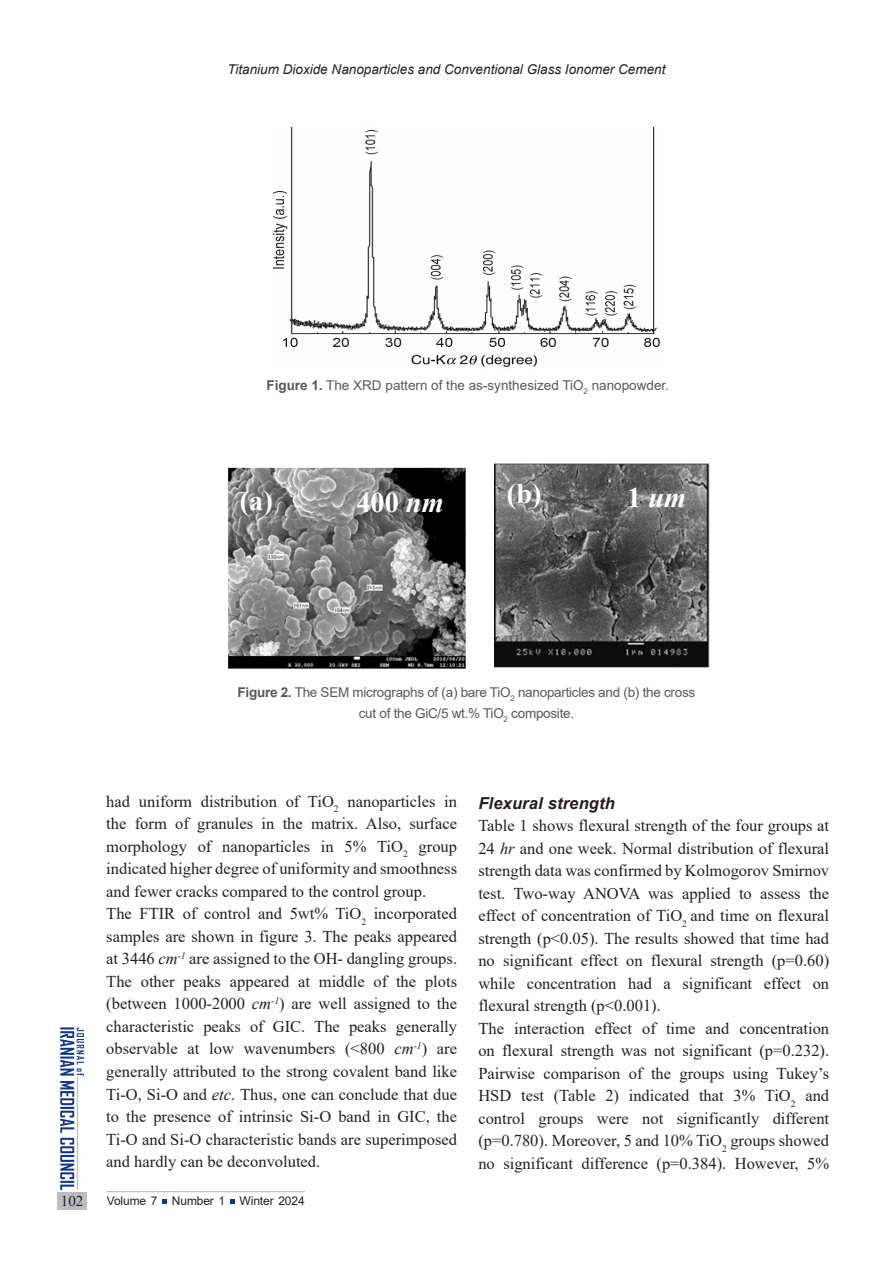
<style>
.page{position:relative;width:893px;height:1263px;background:#fff}
.page>*{position:absolute;margin:0;border:0;box-sizing:border-box;transform-origin:0 0}
.context{font:700 28.35px "Times New Roman";color:#fff}
.context-2{font:italic 700 28.35px "Times New Roman";color:#fff}
.context-3{font:16.5px/22.5px "Times New Roman";color:#231f20;text-align:justify}
.context-4{font:italic 700 16.5px "Arial";letter-spacing:.01em;color:#231f20}
.t1{font:15px "Times New Roman";color:#231f20}
.pic-table-t{font:13.5px/21.3px "Arial";letter-spacing:-.02em;color:#57585a;text-align:center}
.main_titr{font:italic 13.5px "Arial";color:#231f20}
.pic-table-t-2{font:13.5px "Arial";color:#57585a}
.t2{font:12px "Arial";letter-spacing:-.01em;color:#231f20}
.s1{font-weight:700}
.s2{font-style:italic}
.s3{font-style:normal}
</style>
<div class="page">
<div style="left:58px;top:1192px;width:29px;height:17px;background:#bcbdc0"></div>
<svg style="left:60px;top:1027px;width:24px;height:163px"></svg>
<hr style="left:77px;top:1076px;width:1px;height:114px;background:#bcbdc0">
<svg style="left:162px;top:1199px;width:5px;height:5px"></svg>
<svg style="left:230px;top:1199px;width:5px;height:5px"></svg>
<hr style="left:106px;top:1191px;width:199px;height:1px;background:#bcbdc0">
<img style="left:274px;top:128px;width:386px;height:239px">
<img style="left:228px;top:467px;width:238px;height:202px">
<img style="left:494px;top:463px;width:216px;height:205px">
<p class="main_titr" style="left:227px;top:60px;width:440px">Titanium Dioxide Nanoparticles and Conventional Glass Ionomer Cement</p>
<p class="pic-table-t-2" style="left:266px;top:376px;width:404px"><span class="s1">Figure 1.</span> The XRD pattern of the as-synthesized TiO<sub>2</sub> nanopowder.</p>
<p class="context" style="left:240px;top:480px;width:35px">(a)</p>
<p class="context" style="left:356px;top:482px;width:89px">400 <span class="s2">nm</span></p>
<p class="context" style="left:507px;top:473px;width:36px">(b)</p>
<p class="context-2" style="left:627px;top:477px;width:61px"><span class="s3">1</span> um</p>
<p class="pic-table-t" style="left:238px;top:681px;width:459px"><span class="s1">Figure 2.</span> The SEM micrographs of (a) bare TiO<sub>2</sub> nanoparticles and (b) the cross cut of the GiC/5 wt.% TiO<sub>2</sub> composite.</p>
<p class="context-3" style="left:106px;top:790px;width:352px">had uniform distribution of TiO<sub>2</sub> nanoparticles in the form of granules in the matrix. Also, surface morphology of nanoparticles in 5% TiO<sub>2</sub> group indicated higher degree of uniformity and smoothness and fewer cracks compared to the control group.</p>
<p class="context-3" style="left:106px;top:902px;width:352px">The FTIR of control and 5wt% TiO<sub>2</sub> incorporated samples are shown in figure 3. The peaks appeared at 3446 <span class="s2">cm</span><sup>-1</sup> are assigned to the OH- dangling groups.<br>The other peaks appeared at middle of the plots (between 1000-2000 <span class="s2">cm</span><sup>-1</sup>) are well assigned to the characteristic peaks of GIC. The peaks generally observable at low wavenumbers (&lt;800 <span class="s2">cm</span><sup>-1</sup>) are generally attributed to the strong covalent band like Ti-O, Si-O and <span class="s2">etc</span>. Thus, one can conclude that due to the presence of intrinsic Si-O band in GIC, the Ti-O and Si-O characteristic bands are superimposed and hardly can be deconvoluted.</p>
<p class="t1" style="left:61px;top:1190px;width:24px">102</p>
<p class="t2" style="left:107px;top:1192px;width:199px">Volume 7 Number 1 Winter 2024</p>
<p class="context-4" style="left:478px;top:792px;width:138px">Flexural strength</p>
<p class="context-3" style="left:478px;top:814px;width:352px">Table 1 shows flexural strength of the four groups at 24 <span class="s2">hr</span> and one week. Normal distribution of flexural strength data was confirmed by Kolmogorov Smirnov test. Two-way ANOVA was applied to assess the effect of concentration of TiO<sub>2</sub> and time on flexural strength (p&lt;0.05). The results showed that time had no significant effect on flexural strength (p=0.60) while concentration had a significant effect on flexural strength (p&lt;0.001).</p>
<p class="context-3" style="left:478px;top:1016px;width:352px">The interaction effect of time and concentration on flexural strength was not significant (p=0.232).<br>Pairwise comparison of the groups using Tukey’s HSD test (Table 2) indicated that 3% TiO<sub>2</sub> and control groups were not significantly different (p=0.780). Moreover, 5 and 10% TiO<sub>2</sub> groups showed no significant difference (p=0.384). However, 5%</p>
</div>
